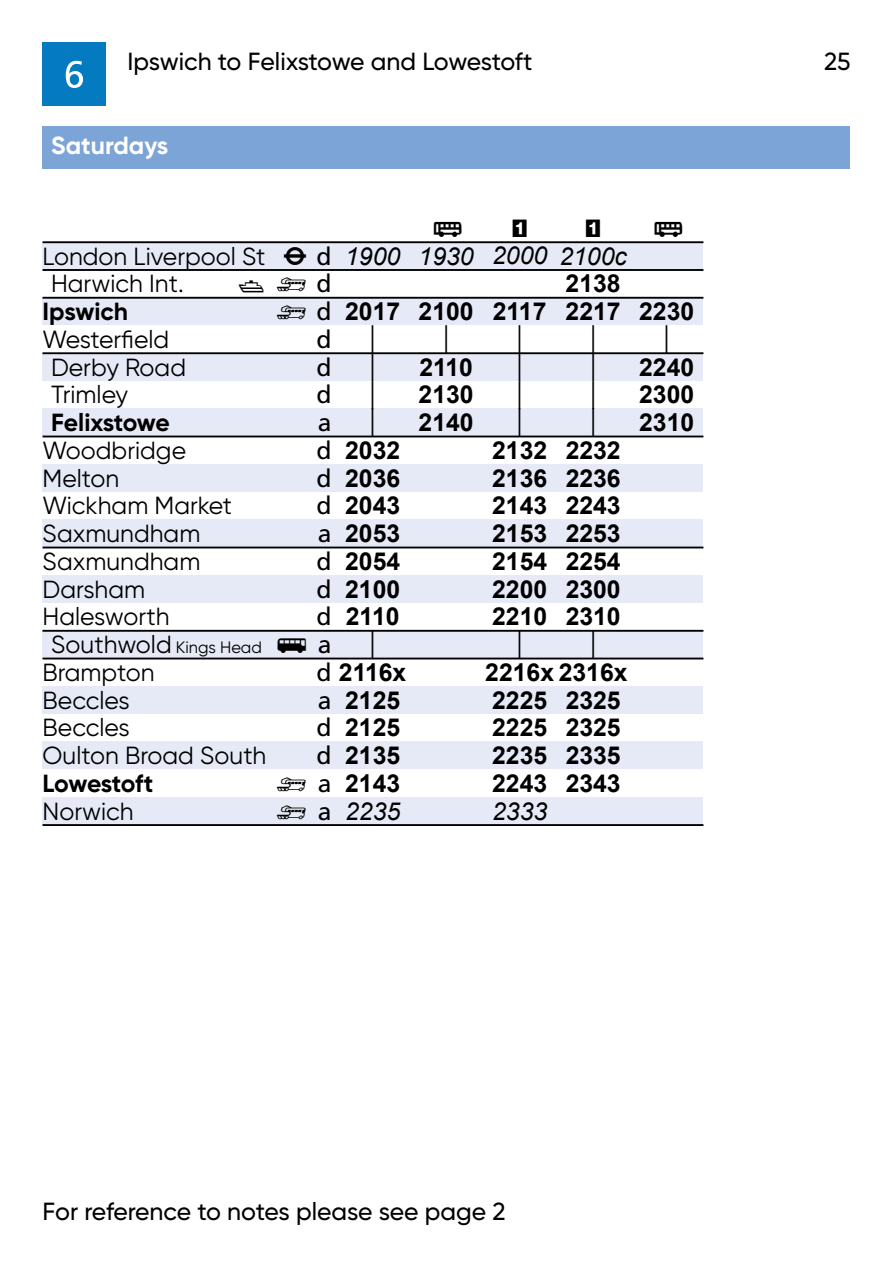
<style>
.page{position:relative;width:893px;height:1263px;background:#fff}
.page>*{position:absolute;margin:0;border:0;box-sizing:border-box;transform-origin:0 0}
.t1{font:34.5px/27.8px "TIME Sfont";color:#000;text-align:justify}
.t2{font:700 24.75px/27.8px "Arial";color:#000;text-align:justify}
.t3{font:24.75px/27.8px "Gilroy";color:#000}
.t4{font:500 24.75px "Gilroy";letter-spacing:-.01em;color:#000}
.t5{font:700 24.75px "Gilroy";letter-spacing:-.015em;color:#000}
.t6{font:italic 24.75px "Arial";color:#000}
.t7{font:24.75px "Frutiger LT Std";color:#000}
.t8{font:700 24.75px "Gilroy";color:#fff}
.t9{font:24.75px "TIME Sfont";color:#000}
.t10{font:24px "TIME Sfont";color:#000}
.s1{font-family:"TIME Sfont";font-size:24px}
.s2{font-family:"Frutiger LT Std"}
.s3{font-family:"Frutiger LT Std";font-size:24.75px}
.s4{font-size:16.5px}
.s5{font-family:"Frutiger LT Std";font-weight:400}
</style>
<div class="page">
<div style="left:43px;top:126px;width:807px;height:42px;background:#7ca4d6"></div>
<div style="left:43px;top:43px;width:63px;height:63px;background:#047bc1"></div>
<svg style="left:66px;top:61px;width:17px;height:27px"></svg>
<div style="left:43px;top:242px;width:660px;height:27px;background:#e5eaf6"></div>
<div style="left:43px;top:575px;width:660px;height:27px;background:#e5eaf6"></div>
<div style="left:43px;top:297px;width:660px;height:28px;background:#e5eaf6"></div>
<div style="left:43px;top:630px;width:660px;height:28px;background:#e5eaf6"></div>
<div style="left:43px;top:353px;width:660px;height:27px;background:#e5eaf6"></div>
<div style="left:43px;top:686px;width:660px;height:27px;background:#e5eaf6"></div>
<div style="left:43px;top:408px;width:660px;height:28px;background:#e5eaf6"></div>
<div style="left:43px;top:741px;width:660px;height:28px;background:#e5eaf6"></div>
<div style="left:43px;top:464px;width:660px;height:27px;background:#e5eaf6"></div>
<div style="left:43px;top:797px;width:660px;height:27px;background:#e5eaf6"></div>
<div style="left:43px;top:519px;width:660px;height:28px;background:#e5eaf6"></div>
<hr style="left:43px;top:241px;width:660px;height:2px;background:#000">
<hr style="left:43px;top:269px;width:660px;height:2px;background:#000">
<hr style="left:43px;top:297px;width:660px;height:2px;background:#000">
<hr style="left:43px;top:352px;width:660px;height:2px;background:#000">
<hr style="left:43px;top:436px;width:660px;height:1px;background:#000">
<hr style="left:43px;top:547px;width:660px;height:1px;background:#000">
<hr style="left:43px;top:630px;width:660px;height:2px;background:#000">
<hr style="left:43px;top:658px;width:660px;height:1px;background:#000">
<hr style="left:43px;top:824px;width:660px;height:2px;background:#000">
<p class="t4" style="left:128px;top:46px;width:407px">Ipswich to Felixstowe and Lowestoft</p>
<p class="t4" style="left:824px;top:46px;width:28px">25</p>
<p class="t8" style="left:51px;top:129px;width:119px">Saturdays</p>
<p class="t3" style="left:51px;top:242px;width:282px;text-indent:-9px">London Liverpool St <span class="s1">T</span> <span class="s2">d<br></span>Harwich Int.</p>
<p class="t6" style="left:345px;top:240px;width:57px">1900</p>
<p class="t2" style="left:345px;top:298px;width:57px">2017</p>
<h1 class="t1" style="left:372px;top:321px;width:4px">C C C C</h1>
<p class="t2" style="left:345px;top:437px;width:57px">2032<br>2036<br>2043<br>2053<br>2054<br>2100<br>2110</p>
<h1 class="t1" style="left:372px;top:626px;width:4px">C</h1>
<p class="t2" style="left:345px;top:687px;width:57px">2125<br>2125<br>2135<br>2143</p>
<p class="t6" style="left:345px;top:795px;width:57px">2235</p>
<p class="t10" style="left:238px;top:265px;width:95px">,)<span class="s3">d</span></p>
<p class="t5" style="left:43px;top:296px;width:87px">Ipswich</p>
<p class="t10" style="left:277px;top:293px;width:56px">) <span class="s3">d</span></p>
<p class="t3" style="left:43px;top:325px;width:128px">Westerfield</p>
<p class="t7" style="left:317px;top:325px;width:17px">d</p>
<p class="t3" style="left:51px;top:353px;width:137px">Derby Road</p>
<p class="t7" style="left:317px;top:352px;width:17px">d</p>
<p class="t3" style="left:51px;top:380px;width:79px">Trimley</p>
<p class="t7" style="left:317px;top:380px;width:17px">d</p>
<p class="t5" style="left:51px;top:407px;width:120px">Felixstowe</p>
<p class="t7" style="left:318px;top:408px;width:15px">a</p>
<p class="t3" style="left:43px;top:436px;width:145px">Woodbridge</p>
<p class="t7" style="left:317px;top:436px;width:17px">d</p>
<p class="t3" style="left:43px;top:464px;width:78px">Melton</p>
<p class="t7" style="left:317px;top:463px;width:17px">d</p>
<p class="t3" style="left:43px;top:491px;width:191px">Wickham Market</p>
<p class="t7" style="left:317px;top:491px;width:17px">d</p>
<p class="t3" style="left:43px;top:519px;width:159px">Saxmundham</p>
<p class="t7" style="left:318px;top:519px;width:15px">a</p>
<p class="t3" style="left:43px;top:547px;width:159px">Saxmundham</p>
<p class="t7" style="left:317px;top:547px;width:17px">d</p>
<p class="t3" style="left:43px;top:575px;width:104px">Darsham</p>
<p class="t7" style="left:317px;top:574px;width:17px">d</p>
<p class="t3" style="left:43px;top:602px;width:129px">Halesworth</p>
<p class="t7" style="left:317px;top:602px;width:17px">d</p>
<p class="t3" style="left:43px;top:630px;width:291px;text-indent:9px">Southwold <span class="s4">Kings Head</span> <span class="s1">`</span> <span class="s2">a<br></span>Brampton</p>
<p class="t2" style="left:317px;top:659px;width:91px"><span class="s5">d</span> 2116x</p>
<p class="t3" style="left:43px;top:686px;width:89px">Beccles</p>
<p class="t7" style="left:318px;top:685px;width:15px">a</p>
<p class="t3" style="left:43px;top:713px;width:89px">Beccles</p>
<p class="t7" style="left:317px;top:713px;width:17px">d</p>
<p class="t3" style="left:43px;top:741px;width:225px">Oulton Broad South</p>
<p class="t7" style="left:317px;top:741px;width:17px">d</p>
<p class="t5" style="left:43px;top:768px;width:112px">Lowestoft</p>
<p class="t10" style="left:277px;top:765px;width:56px">) <span class="s3">a</span></p>
<p class="t3" style="left:43px;top:797px;width:93px">Norwich</p>
<p class="t10" style="left:277px;top:792px;width:56px">) <span class="s3">a</span></p>
<p class="t9" style="left:434px;top:209px;width:30px">&amp;</p>
<p class="t6" style="left:419px;top:240px;width:57px">1930</p>
<p class="t2" style="left:419px;top:298px;width:57px">2100</p>
<h1 class="t1" style="left:445px;top:321px;width:4px">C</h1>
<p class="t2" style="left:419px;top:354px;width:57px">2110<br>2130<br>2140</p>
<p class="t9" style="left:513px;top:209px;width:15px">1</p>
<p class="t6" style="left:492px;top:240px;width:57px">2000</p>
<p class="t2" style="left:493px;top:298px;width:55px">2117</p>
<h1 class="t1" style="left:519px;top:321px;width:4px">C C C C</h1>
<p class="t2" style="left:492px;top:437px;width:57px">2132<br>2136<br>2143<br>2153<br>2154<br>2200<br>2210</p>
<h1 class="t1" style="left:519px;top:626px;width:4px">C</h1>
<p class="t2" style="left:485px;top:659px;width:144px;text-align:left">2216x 2316x<br>2225<br>2225<br>2235<br>2243</p>
<p class="t6" style="left:492px;top:795px;width:57px">2333</p>
<p class="t9" style="left:586px;top:209px;width:15px">1</p>
<p class="t6" style="left:559px;top:240px;width:69px">2100c</p>
<p class="t2" style="left:566px;top:270px;width:57px">2138<br>2217</p>
<h1 class="t1" style="left:592px;top:321px;width:4px">C C C C</h1>
<p class="t2" style="left:566px;top:437px;width:57px">2232<br>2236<br>2243<br>2253<br>2254<br>2300<br>2310</p>
<h1 class="t1" style="left:592px;top:626px;width:4px">C</h1>
<p class="t2" style="left:566px;top:687px;width:57px">2325<br>2325<br>2335<br>2343</p>
<p class="t9" style="left:654px;top:209px;width:30px">&amp;</p>
<p class="t2" style="left:639px;top:298px;width:57px">2230</p>
<h1 class="t1" style="left:666px;top:321px;width:4px">C</h1>
<p class="t2" style="left:639px;top:354px;width:57px">2240<br>2300<br>2310</p>
<p class="t4" style="left:43px;top:1196px;width:464px">For reference to notes please see page 2</p>
</div>
